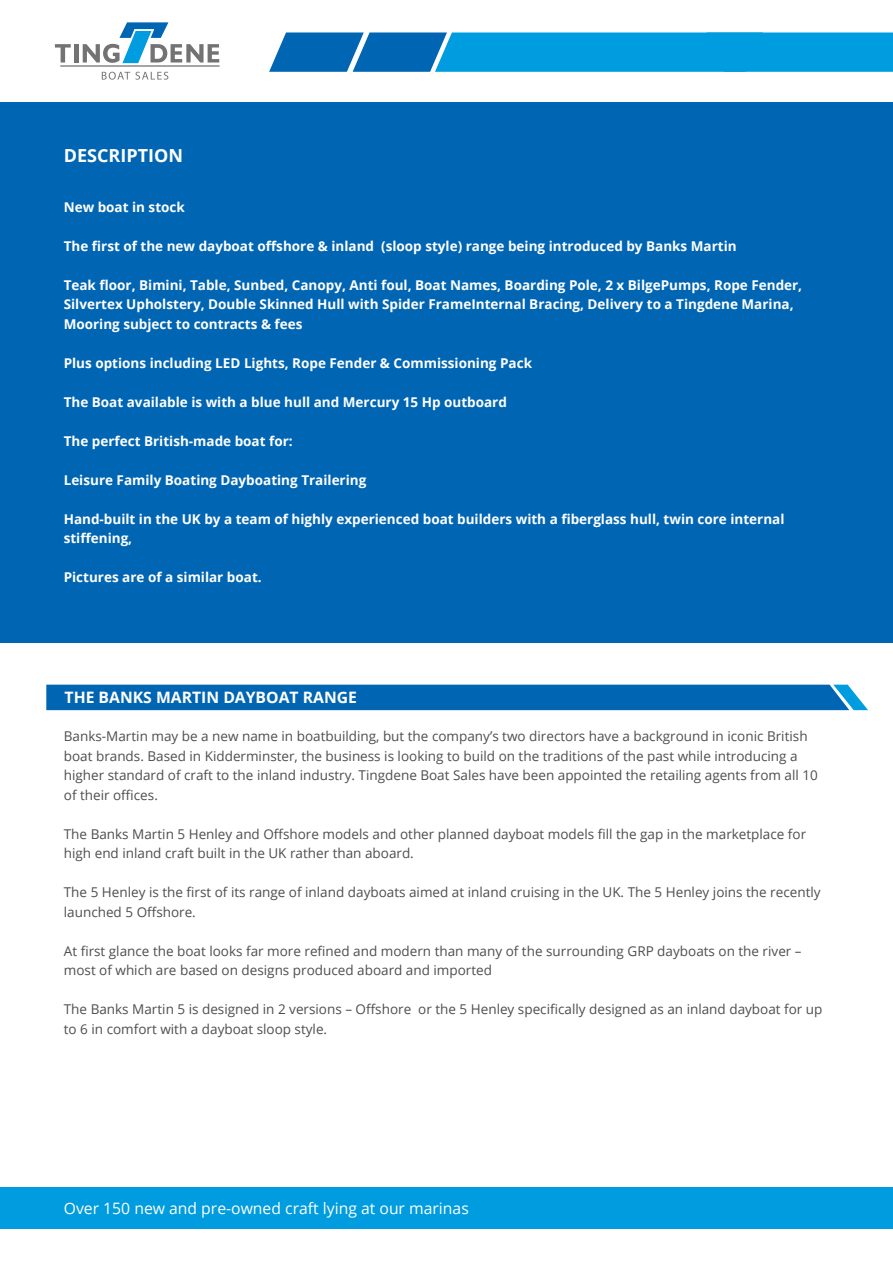
<style>
.page{position:relative;width:893px;height:1263px;background:#fff}
.page>*{position:absolute;margin:0;border:0;box-sizing:border-box;transform-origin:0 0}
.t1{font:700 18px "Open Sans";color:#fff}
.t2{font:15.75px "Open Sans";color:#fff}
.t3{font:700 15.75px "Open Sans";color:#fff}
.t4{font:13.5px/19.5px "Open Sans";color:#4e4e4d}
.t5{font:700 13.5px/19.5px "Open Sans";color:#fff}
</style>
<div class="page">
<div style="left:46px;top:685px;width:822px;height:25px;background:#0065b3"></div>
<div style="left:0;top:102px;width:893px;height:540px;background:#0065b3"></div>
<svg style="left:55px;top:44px;width:16px;height:19px"></svg>
<div style="left:74px;top:44px;width:5px;height:19px;background:#747373"></div>
<hr style="left:60px;top:65px;width:160px;height:2px;background:#747373">
<svg style="left:83px;top:22px;width:136px;height:41px"></svg>
<svg style="left:102px;top:72px;width:66px;height:8px"></svg>
<svg style="left:269px;top:32px;width:624px;height:40px;background:#0d93d6"></svg>
<div style="left:0;top:1187px;width:893px;height:42px;background:#009ce0"></div>
<h1 class="t1" style="left:64px;top:143px;width:121px">DESCRIPTION</h1>
<p class="t5" style="left:64px;top:197px;width:123px">New boat in stock</p>
<p class="t5" style="left:64px;top:236px;width:674px">The first of the new dayboat offshore &amp; inland (sloop style) range being introduced by Banks Martin</p>
<p class="t5" style="left:64px;top:275px;width:740px">Teak floor, Bimini, Table, Sunbed, Canopy, Anti foul, Boat Names, Boarding Pole, 2 x BilgePumps, Rope Fender,<br>Silvertex Upholstery, Double Skinned Hull with Spider FrameInternal Bracing, Delivery to a Tingdene Marina,<br>Mooring subject to contracts &amp; fees</p>
<p class="t5" style="left:64px;top:353px;width:470px">Plus options including LED Lights, Rope Fender &amp; Commissioning Pack</p>
<p class="t5" style="left:64px;top:392px;width:445px">The Boat available is with a blue hull and Mercury 15 Hp outboard</p>
<p class="t5" style="left:64px;top:431px;width:230px">The perfect British-made boat for:</p>
<p class="t5" style="left:64px;top:470px;width:304px">Leisure Family Boating Dayboating Trailering</p>
<p class="t5" style="left:64px;top:509px;width:722px">Hand-built in the UK by a team of highly experienced boat builders with a fiberglass hull, twin core internal stiffening,</p>
<p class="t5" style="left:64px;top:567px;width:199px">Pictures are of a similar boat.</p>
<p class="t3" style="left:65px;top:691px;width:294px">THE BANKS MARTIN DAYBOAT RANGE</p>
<p class="t4" style="left:64px;top:728px;width:755px">Banks-Martin may be a new name in boatbuilding, but the company’s two directors have a background in iconic British boat brands. Based in Kidderminster, the business is looking to build on the traditions of the past while introducing a higher standard of craft to the inland industry. Tingdene Boat Sales have been appointed the retailing agents from all 10 of their offices.</p>
<p class="t4" style="left:64px;top:823px;width:744px">The Banks Martin 5 Henley and Offshore models and other planned dayboat models fill the gap in the marketplace for high end inland craft built in the UK rather than aboard.</p>
<p class="t4" style="left:64px;top:882px;width:758px">The 5 Henley is the first of its range of inland dayboats aimed at inland cruising in the UK. The 5 Henley joins the recently launched 5 Offshore.</p>
<p class="t4" style="left:64px;top:940px;width:739px">At first glance the boat looks far more refined and modern than many of the surrounding GRP dayboats on the river – most of which are based on designs produced aboard and imported</p>
<p class="t4" style="left:64px;top:999px;width:760px">The Banks Martin 5 is designed in 2 versions – Offshore or the 5 Henley specifically designed as an inland dayboat for up to 6 in comfort with a dayboat sloop style.</p>
<p class="t2" style="left:64px;top:1202px;width:407px">Over 150 new and pre-owned craft lying at our marinas</p>
</div>
